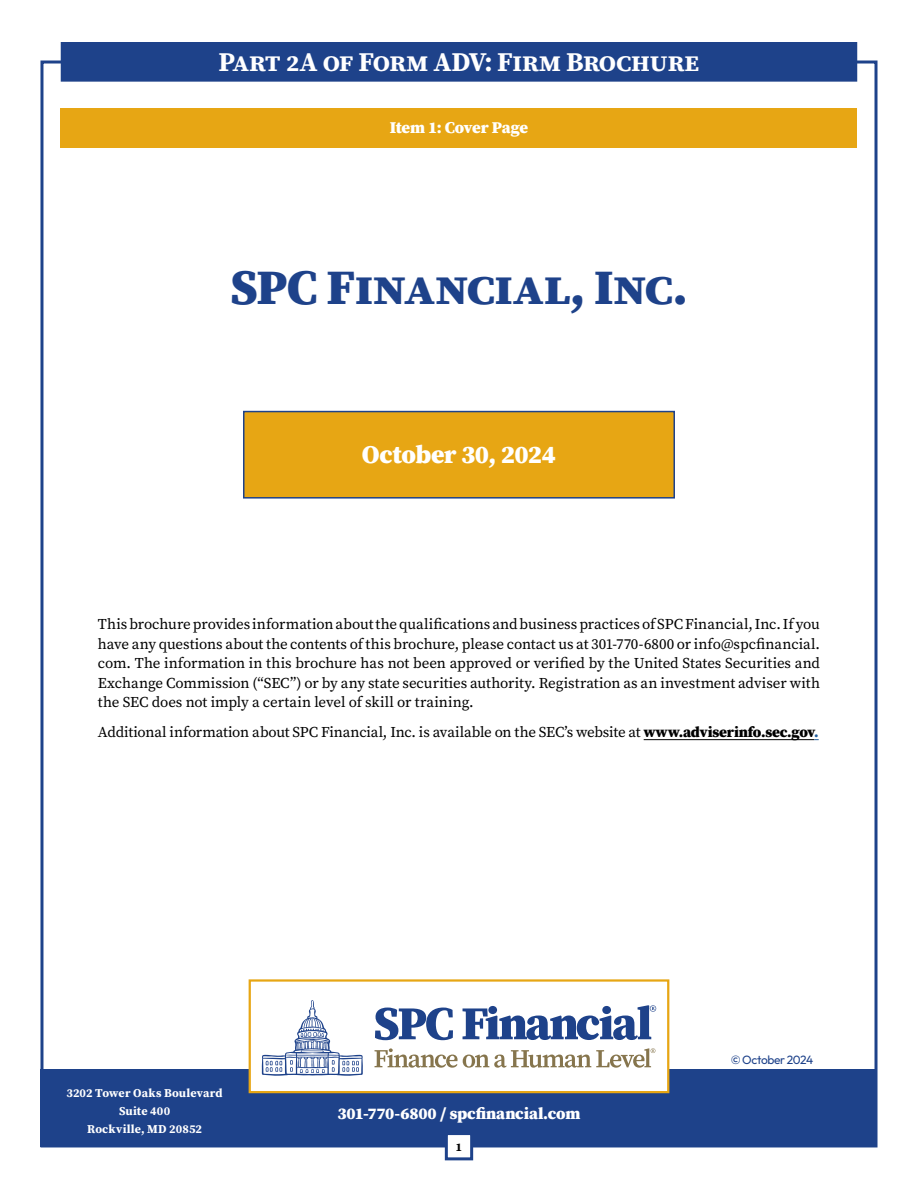
<style>
.page{position:relative;width:918px;height:1188px;background:#fff}
.page>*{position:absolute;margin:0;border:0;box-sizing:border-box;transform-origin:0 0}
.t1{font:900 49.5px "Source Serif Pro";letter-spacing:-.02em;color:#1e428a}
.t2{font:700 27px "Source Serif Pro";letter-spacing:-.03em;color:#fff}
.t3{font:900 25.5px "Source Serif Pro";letter-spacing:-.015em;color:#fff}
.t4{font:900 16.5px "Source Serif Pro";letter-spacing:-.015em;color:#fff}
.t5{font:15px/19.5px "Source Serif Pro";letter-spacing:-.01em;color:#000;text-align:justify}
.t6{font:700 13.5px "Source Serif Pro";color:#000}
.t7{font:700 12px/18px "Source Serif Pro";letter-spacing:.01em;color:#fff;text-align:center}
.t8{font:12px "Outfit";letter-spacing:-.03em;color:#1e428a}
.s1{font-weight:900}
.s2{font-weight:900;color:#215e9e}
</style>
<div class="page">
<div style="left:61px;top:108px;width:796px;height:40px;background:#e7a614"></div>
<div style="left:244px;top:412px;width:430px;height:86px;background:#e7a614"></div>
<div style="left:243px;top:411px;width:432px;height:88px;border:2px solid #1e428a"></div>
<hr style="left:644px;top:739px;width:170px;height:1px;background:#000">
<div style="left:40px;top:1069px;width:838px;height:77px;background:#1e428a"></div>
<div style="left:249px;top:979px;width:420px;height:114px;background:#fff;border:2px solid #e7a614"></div>
<svg style="left:375px;top:1005px;width:281px;height:35px"></svg>
<svg style="left:375px;top:1048px;width:280px;height:20px"></svg>
<svg style="left:262px;top:1000px;width:101px;height:76px"></svg>
<div style="left:62px;top:44px;width:794px;height:36px;background:#1e428a"></div>
<div style="left:61px;top:42px;width:796px;height:40px;border:3px solid #1e428a"></div>
<div style="left:446px;top:1134px;width:26px;height:25px;background:#fff"></div>
<div style="left:445px;top:1132px;width:28px;height:28px;border:3px solid #1e428a"></div>
<h2 class="t2" style="left:219px;top:43px;width:482px">Part 2A of Form ADV: Firm Brochure</h2>
<p class="t4" style="left:390px;top:116px;width:140px">Item 1: Cover Page</p>
<h1 class="t1" style="left:230px;top:252px;width:459px">SPC Financial, Inc.</h1>
<h3 class="t3" style="left:362px;top:437px;width:196px">October 30, 2024</h3>
<p class="t5" style="left:98px;top:614px;width:724px">This brochure provides information about the qualifications and business practices of SPC Financial, Inc. If you have any questions about the contents of this brochure, please contact us at 301-770-6800 or info@spcfinancial. com. The information in this brochure has not been approved or verified by the United States Securities and Exchange Commission (“SEC”) or by any state securities authority. Registration as an investment adviser with the SEC does not imply a certain level of skill or training.</p>
<p class="t5" style="left:98px;top:723px;width:722px">Additional information about SPC Financial, Inc. is available on the SEC’s website at <span class="s1">www.adviserinfo.sec.gov</span><span class="s2">.</span></p>
<p class="t7" style="left:66px;top:1084px;width:158px">3202 Tower Oaks Boulevard<br>Suite 400<br>Rockville, MD 20852</p>
<p class="t4" style="left:338px;top:1102px;width:244px">301-770-6800 / spcfinancial.com</p>
<p class="t6" style="left:455px;top:1137px;width:9px">1</p>
<p class="t8" style="left:731px;top:1053px;width:84px">© October 2024</p>
</div>
